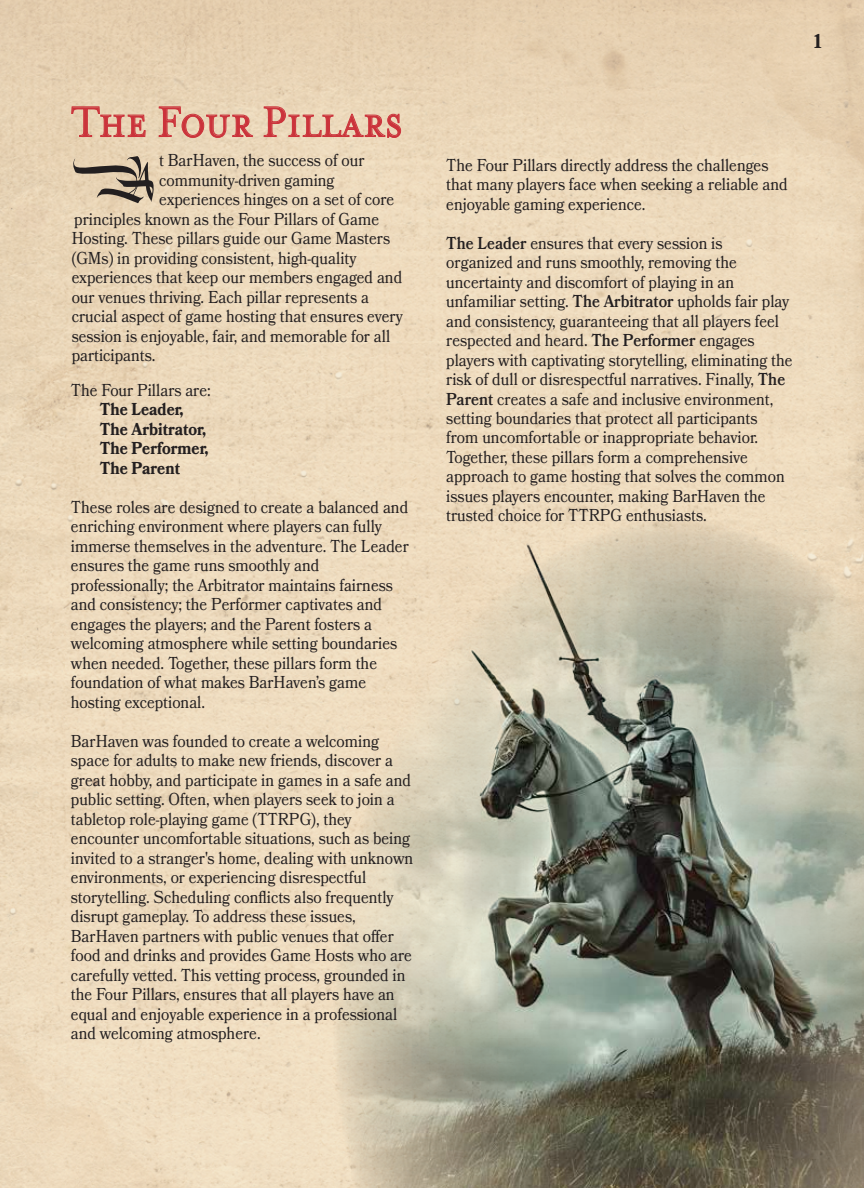
<style>
.page{position:relative;width:864px;height:1188px;background:#fff}
.page>*{position:absolute;margin:0;border:0;box-sizing:border-box;transform-origin:0 0}
.t1{font:67.65px "Blackside Personal Use";color:#231f20;scale:.89 1}
.t2{font:49.5px "Mrs Eaves Small Caps OT";color:#cb333b;scale:.9 1}
.t3{font:700 19.65px "Bookmania";color:#231f20;scale:.89 1}
.t4{font:17.25px/19.5px "Bookmania";color:#231f20;scale:.89 1}
.t5{font:700 17.25px/19.5px "Bookmania";color:#231f20;scale:.89 1}
.s1{font-weight:600}
</style>
<div class="page">
<div style="left:0;top:0;width:864px;height:1188px;background:linear-gradient(to bottom,#e9d4b6,#f0dec1)"></div>
<img style="left:326px;top:459px;width:538px;height:729px">
<svg style="left:71px;top:106px;width:75px;height:31px"></svg>
<svg style="left:159px;top:106px;width:94px;height:32px"></svg>
<svg style="left:264px;top:106px;width:137px;height:32px"></svg>
<h2 class="t2" style="left:71px;top:95px;width:370px">The Four Pillars</h2>
<p class="t4" style="left:159px;top:151px;width:232px">t BarHaven, the success of our</p>
<p class="t4" style="left:159px;top:170px;width:199px">community-driven gaming</p>
<p class="t4" style="left:159px;top:190px;width:266px">experiences hinges on a set of core</p>
<p class="t4" style="left:74px;top:209px;width:344px">principles known as the Four Pillars of Game</p>
<p class="t4" style="left:72px;top:229px;width:359px">Hosting. These pillars guide our Game Masters</p>
<p class="t4" style="left:72px;top:248px;width:322px">(GMs) in providing consistent, high-quality</p>
<p class="t4" style="left:72px;top:268px;width:373px">experiences that keep our members engaged and</p>
<p class="t4" style="left:72px;top:287px;width:336px">our venues thriving. Each pillar represents a</p>
<p class="t4" style="left:72px;top:306px;width:374px">crucial aspect of game hosting that ensures every</p>
<p class="t4" style="left:72px;top:326px;width:360px">session is enjoyable, fair, and memorable for all</p>
<p class="t4" style="left:72px;top:345px;width:96px">participants.</p>
<h1 class="t1" style="left:75px;top:139px;width:92px">A</h1>
<p class="t4" style="left:71px;top:380px;width:159px">The Four Pillars are:</p>
<p class="t5" style="left:100px;top:400px;width:124px">The Leader,<br>The Arbitrator,<br>The Performer,<br>The Parent</p>
<p class="t4" style="left:71px;top:497px;width:381px">These roles are designed to create a balanced and enriching environment where players can fully immerse themselves in the adventure. The Leader ensures the game runs smoothly and professionally; the Arbitrator maintains fairness and consistency; the Performer captivates and engages the players; and the Parent fosters a welcoming atmosphere while setting boundaries when needed. Together, these pillars form the foundation of what makes BarHaven’s game hosting exceptional.</p>
<p class="t4" style="left:71px;top:731px;width:386px">BarHaven was founded to create a welcoming space for adults to make new friends, discover a great hobby, and participate in games in a safe and public setting. Often, when players seek to join a tabletop role-playing game (TTRPG), they encounter uncomfortable situations, such as being invited to a stranger's home, dealing with unknown environments, or experiencing disrespectful storytelling. Scheduling conflicts also frequently disrupt gameplay. To address these issues, BarHaven partners with public venues that offer food and drinks and provides Game Hosts who are carefully vetted. This vetting process, grounded in the Four Pillars, ensures that all players have an equal and enjoyable experience in a professional and welcoming atmosphere.</p>
<p class="t3" style="left:813px;top:30px;width:13px">1</p>
<p class="t4" style="left:446px;top:155px;width:385px">The Four Pillars directly address the challenges that many players face when seeking a reliable and enjoyable gaming experience.</p>
<p class="t4" style="left:446px;top:233px;width:391px"><span class="s1">The Leader</span> ensures that every session is organized and runs smoothly, removing the uncertainty and discomfort of playing in an unfamiliar setting. <span class="s1">The Arbitrator</span> upholds fair play and consistency, guaranteeing that all players feel respected and heard. <span class="s1">The Performer</span> engages players with captivating storytelling, eliminating the risk of dull or disrespectful narratives. Finally, <span class="s1">The Parent</span> creates a safe and inclusive environment, setting boundaries that protect all participants from uncomfortable or inappropriate behavior.<br>Together, these pillars form a comprehensive approach to game hosting that solves the common issues players encounter, making BarHaven the trusted choice for TTRPG enthusiasts.</p>
</div>
